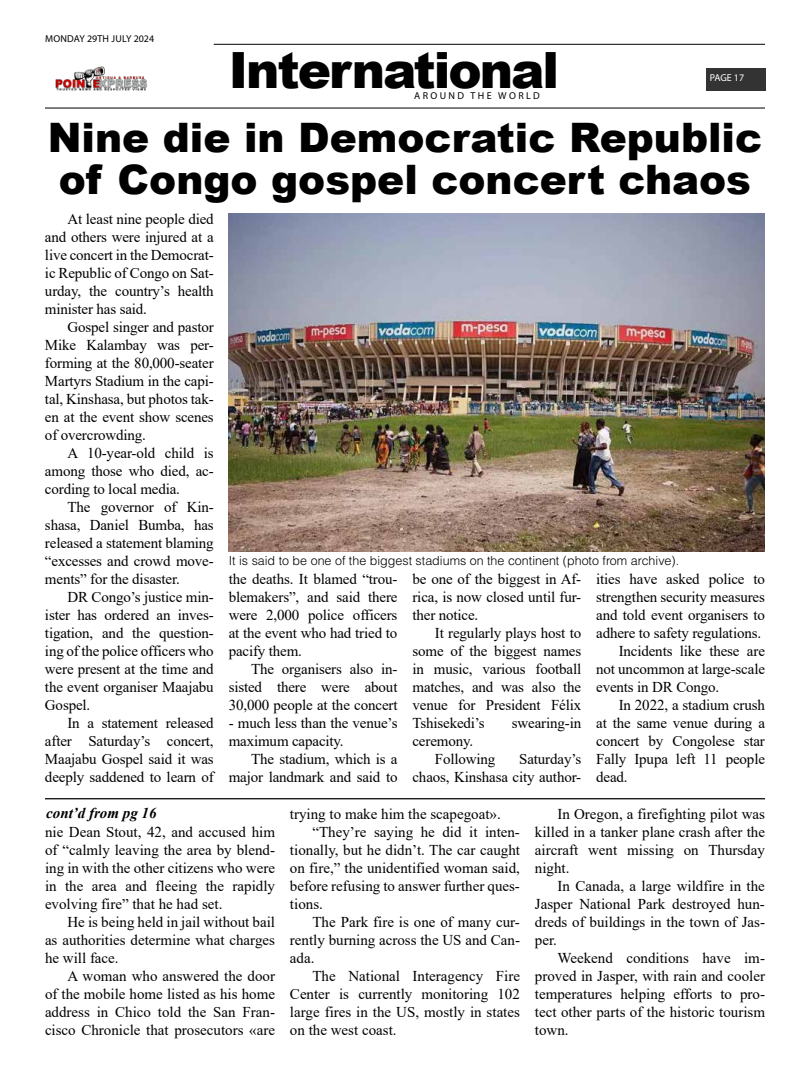
<style>
.page{position:relative;width:810px;height:1080px;background:#fff}
.page>*{position:absolute;margin:0;border:0;box-sizing:border-box;transform-origin:0 0}
.t1{font:900 50px "Arial";letter-spacing:-.04em;color:#000}
.t2{font:900 40.62px/42.5px "Arial";color:#000}
.t3{font:15px/18px "Times New Roman";letter-spacing:-.01em;color:#000;text-align:justify}
.t4{font:italic 700 15px "Times New Roman";color:#000}
.t5{font:300 12.5px "Helvetica LT Std";color:#000}
.t6{font:10px "Myriad Pro";letter-spacing:.02em;color:#000}
.t7{font:10px "Myriad Pro";letter-spacing:.24em;color:#000}
.t8{font:10px "Myriad Pro";letter-spacing:-.005em;color:#fff}
</style>
<div class="page">
<hr style="left:45px;top:107px;width:720px;height:2px;background:#333">
<hr style="left:214px;top:44px;width:551px;height:1px;background:#333">
<div style="left:706px;top:68px;width:60px;height:23px;background:#333"></div>
<img style="left:55px;top:66px;width:93px;height:25px">
<hr style="left:45px;top:798px;width:720px;height:1px;background:#000">
<img style="left:229px;top:214px;width:536px;height:337px">
<p class="t6" style="left:45px;top:33px;width:111px">MONDAY 29TH JULY 2024</p>
<h1 class="t1" style="left:229px;top:34px;width:332px">International</h1>
<p class="t7" style="left:414px;top:90px;width:127px">AROUND THE WORLD</p>
<p class="t8" style="left:710px;top:72px;width:36px">PAGE 17</p>
<h2 class="t2" style="left:48px;top:115px;width:716px">Nine die in Democratic Republic of Congo gospel concert chaos</h2>
<p class="t3" style="left:45px;top:210px;width:170px;text-indent:22px">At least nine people died and others were injured at a live concert in the Democrat&shy;ic Republic of Congo on Sat&shy;urday, the country’s health minister has said.</p>
<p class="t3" style="left:45px;top:318px;width:170px;text-indent:22px">Gospel singer and pastor Mike Kalambay was per&shy;forming at the 80,000-seater Martyrs Stadium in the capi&shy;tal, Kinshasa, but photos tak&shy;en at the event show scenes of overcrowding.</p>
<p class="t3" style="left:45px;top:444px;width:170px;text-indent:22px">A 10-year-old child is among those who died, ac&shy;cording to local media.</p>
<p class="t3" style="left:45px;top:498px;width:170px;text-indent:22px">The governor of Kin&shy;shasa, Daniel Bumba, has released a statement blaming “excesses and crowd move&shy;ments” for the disaster.</p>
<p class="t3" style="left:45px;top:588px;width:170px;text-indent:22px">DR Congo’s justice min&shy;ister has ordered an inves&shy;tigation, and the question&shy;ing of the police officers who were present at the time and the event organiser Maajabu Gospel.</p>
<p class="t3" style="left:45px;top:714px;width:170px;text-indent:22px">In a statement released after Saturday’s concert, Maajabu Gospel said it was deeply saddened to learn of</p>
<p class="t5" style="left:229px;top:553px;width:452px">It is said to be one of the biggest stadiums on the continent (photo from archive).</p>
<p class="t3" style="left:229px;top:570px;width:170px">the deaths. It blamed “trou&shy;blemakers”, and said there were 2,000 police officers at the event who had tried to pacify them.</p>
<p class="t3" style="left:229px;top:660px;width:170px;text-indent:22px">The organisers also in&shy;sisted there were about 30,000 people at the concert</p>
<p class="t3" style="left:229px;top:714px;width:170px">- much less than the venue’s maximum capacity.</p>
<p class="t3" style="left:229px;top:750px;width:170px;text-align:right">The stadium, which is a major landmark and said to</p>
<p class="t3" style="left:412px;top:570px;width:170px">be one of the biggest in Af&shy;rica, is now closed until fur&shy;ther notice.</p>
<p class="t3" style="left:412px;top:624px;width:170px;text-indent:22px">It regularly plays host to some of the biggest names in music, various football matches, and was also the venue for President Félix Tshisekedi’s</p>
<p class="t3" style="left:512px;top:714px;width:71px">swearing-in</p>
<p class="t3" style="left:435px;top:732px;width:62px;text-indent:-22px">ceremony.<br>Following</p>
<p class="t3" style="left:412px;top:750px;width:170px;text-align:right">Saturday’s<br>chaos, Kinshasa city author-</p>
<p class="t3" style="left:596px;top:570px;width:170px">ities have asked police to</p>
<p class="t3" style="left:596px;top:588px;width:170px">strengthen security measures</p>
<p class="t3" style="left:596px;top:606px;width:170px">and told event organisers to</p>
<p class="t3" style="left:596px;top:624px;width:166px">adhere to safety regulations.</p>
<p class="t3" style="left:619px;top:642px;width:148px">Incidents like these are</p>
<p class="t3" style="left:596px;top:660px;width:170px">not uncommon at large-scale</p>
<p class="t3" style="left:596px;top:678px;width:125px">events in DR Congo.</p>
<p class="t3" style="left:619px;top:696px;width:148px">In 2022, a stadium crush</p>
<p class="t3" style="left:596px;top:714px;width:170px">at the same venue during a</p>
<p class="t3" style="left:596px;top:732px;width:170px">concert by Congolese star</p>
<p class="t3" style="left:596px;top:750px;width:170px">Fally Ipupa left 11 people</p>
<p class="t3" style="left:596px;top:768px;width:33px">dead.</p>
<p class="t4" style="left:46px;top:802px;width:112px">cont’d from pg 16</p>
<p class="t3" style="left:45px;top:822px;width:232px">nie Dean Stout, 42, and accused him of “calmly leaving the area by blend&shy;ing in with the other citizens who were in the area and fleeing the rapidly evolving fire” that he had set.</p>
<p class="t3" style="left:45px;top:912px;width:232px;text-indent:22px">He is being held in jail without bail as authorities determine what charges he will face.</p>
<p class="t3" style="left:45px;top:966px;width:232px;text-indent:22px">A woman who answered the door of the mobile home listed as his home address in Chico told the San Fran&shy;cisco Chronicle that prosecutors «are</p>
<p class="t3" style="left:290px;top:805px;width:212px">trying to make him the scapegoat».</p>
<p class="t3" style="left:312px;top:823px;width:209px">“They’re saying he did it inten-</p>
<p class="t3" style="left:290px;top:841px;width:232px">tionally, but he didn’t. The car caught</p>
<p class="t3" style="left:290px;top:859px;width:232px">on fire,” the unidentified woman said,</p>
<p class="t3" style="left:290px;top:877px;width:231px">before refusing to answer further ques-</p>
<p class="t3" style="left:290px;top:895px;width:34px">tions.</p>
<p class="t3" style="left:312px;top:913px;width:209px">The Park fire is one of many cur-</p>
<p class="t3" style="left:290px;top:931px;width:232px">rently burning across the US and Can-</p>
<p class="t3" style="left:290px;top:949px;width:26px">ada.</p>
<p class="t3" style="left:312px;top:967px;width:209px">The National Interagency Fire</p>
<p class="t3" style="left:290px;top:985px;width:232px">Center is currently monitoring 102</p>
<p class="t3" style="left:290px;top:1003px;width:231px">large fires in the US, mostly in states</p>
<p class="t3" style="left:290px;top:1021px;width:108px">on the west coast.</p>
<p class="t3" style="left:535px;top:805px;width:232px;text-indent:22px">In Oregon, a firefighting pilot was killed in a tanker plane crash after the aircraft went missing on Thursday night.</p>
<p class="t3" style="left:535px;top:877px;width:232px;text-indent:22px">In Canada, a large wildfire in the Jasper National Park destroyed hun&shy;dreds of buildings in the town of Jas&shy;per.</p>
<p class="t3" style="left:535px;top:949px;width:232px;text-indent:22px">Weekend conditions have im&shy;proved in Jasper, with rain and cooler temperatures helping efforts to pro&shy;tect other parts of the historic tourism town.</p>
</div>
